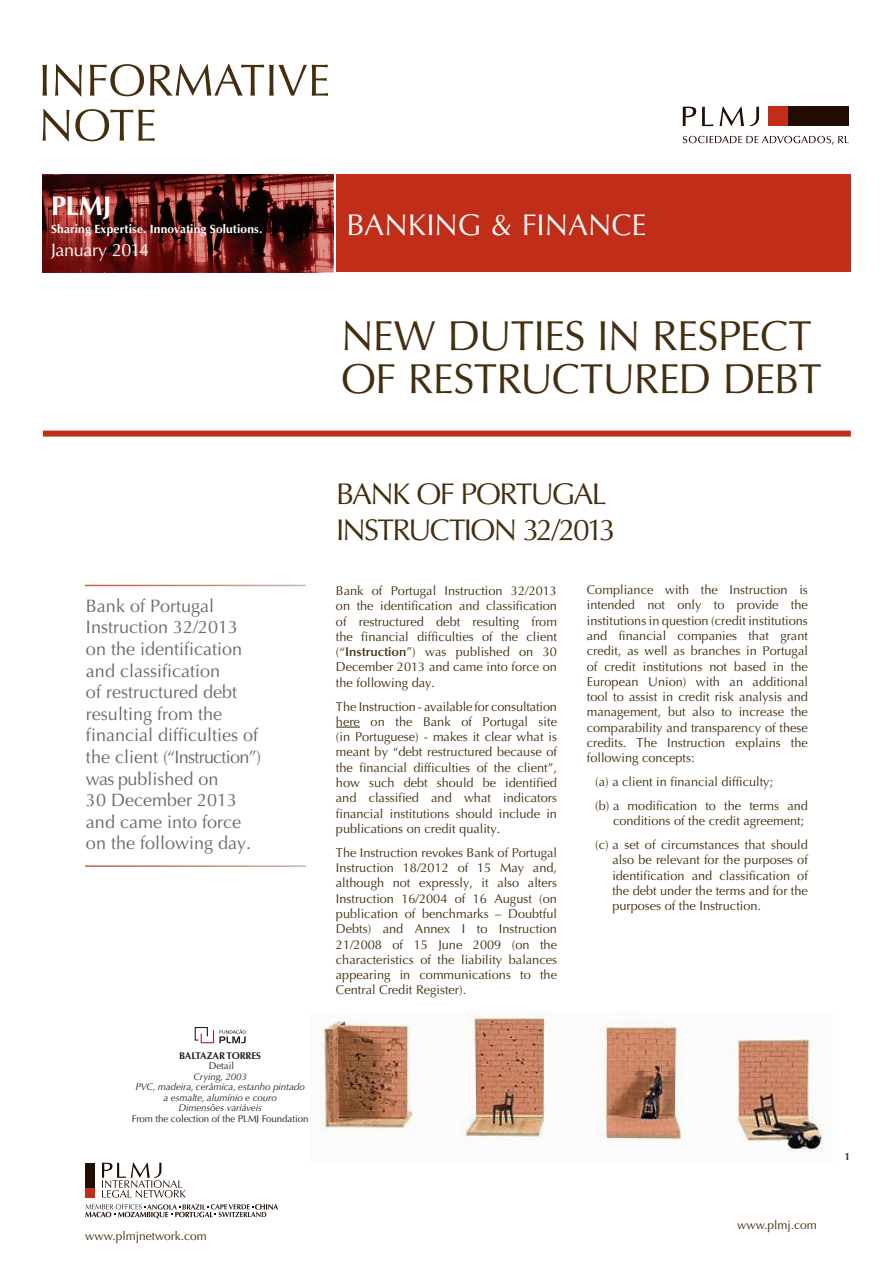
<style>
.page{position:relative;width:893px;height:1263px;background:#fff}
.page>*{position:absolute;margin:0;border:0;box-sizing:border-box;transform-origin:0 0}
.t1{font:42px/43.5px "Optima LT Std";letter-spacing:-.02em;color:#432e10}
.t2{font:30px/36px "Optima LT Std";letter-spacing:-.06em;color:#432e10}
.t3{font:30px "Optima LT Std";letter-spacing:-.005em;color:#fff}
.t4{font:700 27px "Optima LT Std";color:#fff}
.t5{font:18px/21.6px "Optima LT Std";color:#69696c}
.t6{font:18px "Optima LT Std";letter-spacing:-.025em;color:#fff}
.t7{font:12.75px/15.3px "Optima LT Std";color:#432e10;text-align:justify}
.t8{font:700 12px "Optima LT Std";letter-spacing:.01em;color:#fff}
.t9{font:12px "Optima LT Std";color:#432e10}
.t10{font:700 10.5px "Optima LT Std";color:#432e10}
.t11{font:italic 9.75px/10.5px "Optima LT Std";letter-spacing:-.01em;color:#231f20;text-align:center}
.t12{font:9.75px "Optima LT Std";letter-spacing:-.01em;color:#231f20}
.t13{font:700 9.75px "Optima LT Std";letter-spacing:-.01em;color:#231f20}
.s1{font-weight:600}
</style>
<div class="page">
<div style="left:43px;top:431px;width:808px;height:6px;background:#c02d19"></div>
<svg style="left:43px;top:174px;width:290px;height:98px;background:#62201e"></svg>
<div style="left:336px;top:174px;width:515px;height:98px;background:#c02d19"></div>
<div style="left:788px;top:107px;width:61px;height:19px;background:#230d02"></div>
<div style="left:769px;top:107px;width:19px;height:19px;background:#c02d19"></div>
<svg style="left:683px;top:107px;width:76px;height:19px"></svg>
<svg style="left:683px;top:136px;width:166px;height:8px"></svg>
<div style="left:85px;top:1188px;width:10px;height:9px;background:#c02d19"></div>
<div style="left:85px;top:1163px;width:10px;height:25px;background:#230d02"></div>
<svg style="left:102px;top:1163px;width:84px;height:34px"></svg>
<svg style="left:85px;top:1204px;width:193px;height:15px"></svg>
<svg style="left:43px;top:109px;width:112px;height:32px"></svg>
<svg style="left:43px;top:64px;width:285px;height:32px"></svg>
<svg style="left:336px;top:727px;width:24px;height:1px"></svg>
<svg style="left:195px;top:1027px;width:51px;height:16px"></svg>
<img style="left:318px;top:1011px;width:507px;height:141px">
<h3 class="t4" style="left:51px;top:190px;width:62px">PLMJ</h3>
<p class="t8" style="left:51px;top:221px;width:213px">Sharing Expertise. Innovating Solutions.</p>
<h3 class="t6" style="left:51px;top:240px;width:100px">January 2014</h3>
<h2 class="t3" style="left:347px;top:207px;width:301px">BANKING &amp; FINANCE</h2>
<p class="t1" style="left:341px;top:314px;width:482px">NEW DUTIES IN RESPECT<br>OF RESTRUCTURED DEBT</p>
<p class="t5" style="left:86px;top:595px;width:176px">Bank of Portugal<br>Instruction 32/2013 on the identification and classification<br>of restructured debt resulting from the financial difficulties of the client (“Instruction”) was published on<br>30 December 2013 and came into force on the following day.</p>
<p class="t13" style="left:179px;top:1050px;width:83px">BALTAZAR TORRES</p>
<p class="t12" style="left:209px;top:1060px;width:27px">Detail</p>
<p class="t11" style="left:194px;top:1071px;width:55px">Crying, 2003</p>
<p class="t11" style="left:136px;top:1082px;width:171px">PVC, madeira, cerâmica, estanho pintado a esmalte, alumínio e couro</p>
<p class="t11" style="left:179px;top:1103px;width:85px">Dimensões variáveis</p>
<p class="t12" style="left:132px;top:1113px;width:178px">From the colection of the PLMJ Foundation</p>
<p class="t2" style="left:336px;top:476px;width:281px">BANK OF PORTUGAL<br>INSTRUCTION 32/2013</p>
<p class="t7" style="left:336px;top:583px;width:223px">Bank of Portugal Instruction 32/2013 on the identification and classification of restructured debt resulting from the financial difficulties of the client (“<span class="s1">Instruction</span>”) was published on 30<br>December 2013 and came into force on the following day.</p>
<p class="t7" style="left:336px;top:699px;width:223px">The Instruction - available for consultation here on the Bank of Portugal site (in Portuguese) - makes it clear what is meant by “debt restructured because of the financial difficulties of the client”, how such debt should be identified and classified and what indicators financial institutions should include in publications on credit quality.</p>
<p class="t7" style="left:336px;top:845px;width:223px">The Instruction revokes Bank of Portugal Instruction 18/2012 of 15 May and, although not expressly, it also alters Instruction 16/2004 of 16 August (on publication of benchmarks – Doubtful Debts) and Annex I to Instruction 21/2008 of 15 June 2009 (on the characteristics of the liability balances appearing in communications to the Central Credit Register).</p>
<p class="t7" style="left:587px;top:582px;width:223px">Compliance with the Instruction is intended not only to provide the institutions in question (credit institutions and financial companies that grant credit, as well as branches in Portugal of credit institutions not based in the European Union) with an additional tool to assist in credit risk analysis and management, but also to increase the comparability and transparency of these credits. The Instruction explains the following concepts:</p>
<p class="t7" style="left:595px;top:774px;width:179px">(a) a client in financial difficulty;</p>
<p class="t7" style="left:595px;top:798px;width:214px;text-align:right">(b) a modification to the terms and conditions of the credit agreement;</p>
<p class="t7" style="left:612px;top:837px;width:197px;text-indent:-17px">(c) a set of circumstances that should also be relevant for the purposes of identification and classification of the debt under the terms and for the purposes of the Instruction.</p>
<p class="t9" style="left:85px;top:1229px;width:123px">www.plmjnetwork.com</p>
<p class="t9" style="left:737px;top:1218px;width:81px">www.plmj.com</p>
<p class="t10" style="left:845px;top:1150px;width:7px">1</p>
</div>
